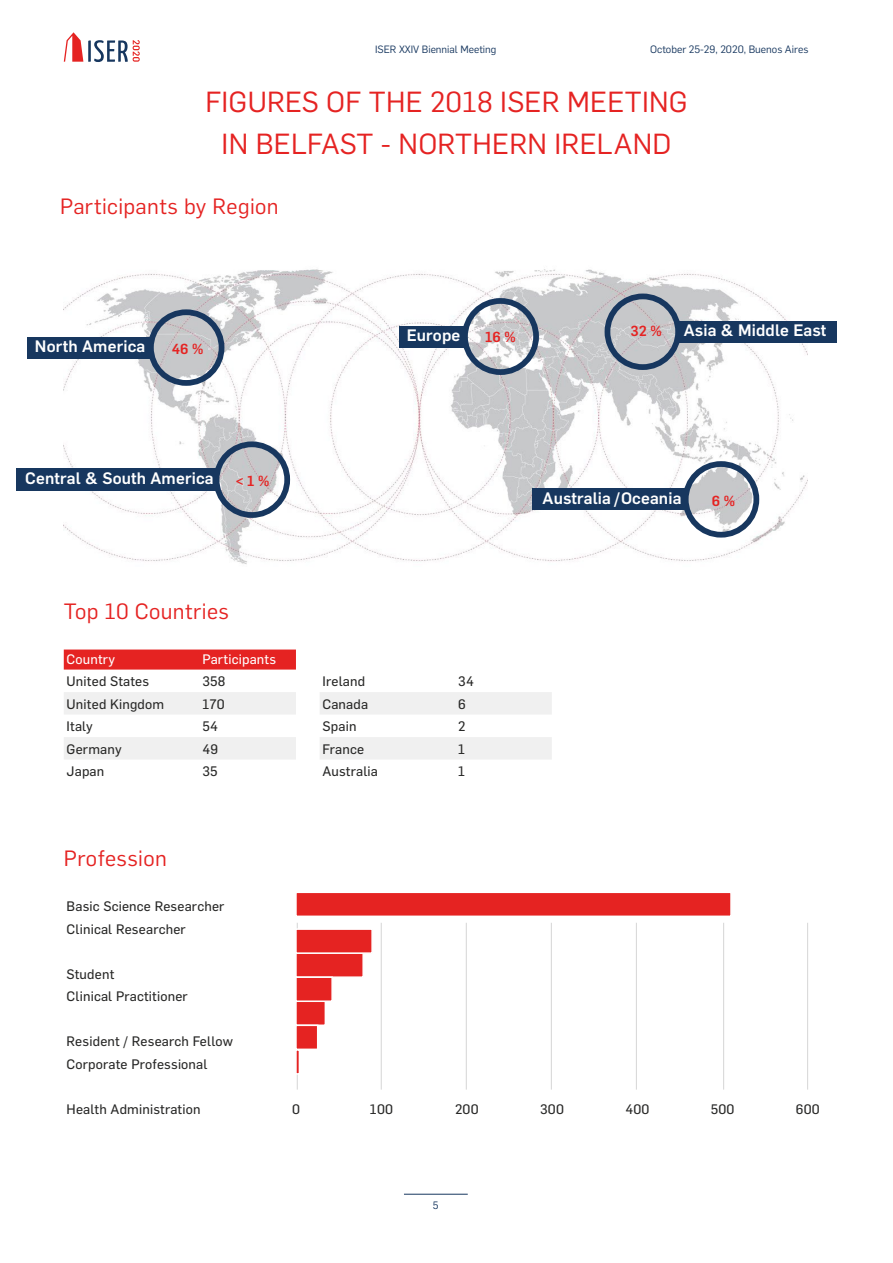
<style>
.page{position:relative;width:893px;height:1263px;background:#fff}
.page>*{position:absolute;margin:0;border:0;box-sizing:border-box;transform-origin:0 0}
.t1{font:28.5px/42px "Flama";letter-spacing:.01em;color:#e52322;text-align:center}
.t2{font:21.75px "Flama";letter-spacing:.02em;color:#e52322}
.t3{font:500 16.35px "Flama";letter-spacing:.01em;color:#fff}
.t4{font:500 14.25px "Flama";color:#e52322}
.t5{font:13.5px/22.5px "Flama Basic";letter-spacing:.015em;color:#282827}
.t6{font:13.5px "Flama Basic";letter-spacing:.015em;color:#fff}
.t7{font:10.5px "Flama";color:#17375f}
.t8{font:10.35px "Flama";color:#17375f}
</style>
<div class="page">
<hr style="left:404px;top:1194px;width:64px;height:1px;background:#17375f">
<svg style="left:64px;top:32px;width:76px;height:30px"></svg>
<img style="left:64px;top:269px;width:744px;height:295px">
<div style="left:462px;top:298px;width:77px;height:77px;border:6px solid #17375f;border-radius:50%"></div>
<div style="left:148px;top:309px;width:76px;height:77px;border:6px solid #17375f;border-radius:50%"></div>
<div style="left:214px;top:441px;width:76px;height:77px;border:6px solid #17375f;border-radius:50%"></div>
<div style="left:683px;top:461px;width:76px;height:77px;border:6px solid #17375f;border-radius:50%"></div>
<div style="left:399px;top:326px;width:67px;height:21px;background:#17375f"></div>
<div style="left:532px;top:488px;width:155px;height:22px;background:#17375f"></div>
<div style="left:605px;top:294px;width:76px;height:76px;border:6px solid #17375f;border-radius:50%"></div>
<div style="left:678px;top:321px;width:159px;height:22px;background:#17375f"></div>
<div style="left:27px;top:337px;width:124px;height:21px;background:#17375f"></div>
<div style="left:17px;top:469px;width:202px;height:22px;background:#17375f"></div>
<div style="left:64px;top:649px;width:232px;height:20px;background:#e52322"></div>
<svg style="left:64px;top:692px;width:232px;height:67px"></svg>
<svg style="left:320px;top:692px;width:232px;height:67px"></svg>
<hr style="left:297px;top:923px;width:1px;height:166px;background:#dadada">
<hr style="left:381px;top:923px;width:1px;height:166px;background:#dadada">
<hr style="left:466px;top:923px;width:1px;height:166px;background:#dadada">
<hr style="left:551px;top:923px;width:1px;height:166px;background:#dadada">
<hr style="left:636px;top:923px;width:1px;height:166px;background:#dadada">
<hr style="left:723px;top:923px;width:1px;height:166px;background:#dadada">
<hr style="left:807px;top:923px;width:1px;height:166px;background:#dadada">
<div style="left:295px;top:952px;width:69px;height:26px;background:#e52322;border:2px solid #fff"></div>
<div style="left:295px;top:1000px;width:31px;height:26px;background:#e52322;border:2px solid #fff"></div>
<svg style="left:296px;top:1050px;width:3px;height:25px"></svg>
<div style="left:295px;top:1024px;width:23px;height:26px;background:#e52322;border:2px solid #fff"></div>
<div style="left:295px;top:976px;width:38px;height:26px;background:#e52322;border:2px solid #fff"></div>
<div style="left:295px;top:928px;width:78px;height:26px;background:#e52322;border:2px solid #fff"></div>
<div style="left:295px;top:891px;width:437px;height:26px;background:#e52322;border:2px solid #fff"></div>
<p class="t8" style="left:375px;top:42px;width:123px">ISER XXIV Biennial Meeting</p>
<p class="t7" style="left:650px;top:42px;width:160px">October 25-29, 2020, Buenos Aires</p>
<h1 class="t1" style="left:205px;top:79px;width:484px">FIGURES OF THE 2018 ISER MEETING<br>IN BELFAST - NORTHERN IRELAND</h1>
<h2 class="t2" style="left:60px;top:191px;width:220px">Participants by Region</h2>
<p class="t3" style="left:35px;top:334px;width:112px">North America</p>
<p class="t4" style="left:172px;top:339px;width:33px">46 %</p>
<p class="t3" style="left:407px;top:323px;width:55px">Europe</p>
<p class="t4" style="left:485px;top:326px;width:32px">16 %</p>
<p class="t4" style="left:630px;top:321px;width:33px">32 %</p>
<p class="t3" style="left:684px;top:319px;width:144px">Asia &amp; Middle East</p>
<p class="t3" style="left:25px;top:467px;width:190px">Central &amp; South America</p>
<p class="t4" style="left:236px;top:471px;width:35px">&lt; 1 %</p>
<p class="t3" style="left:543px;top:486px;width:140px">Australia /Oceania</p>
<p class="t4" style="left:712px;top:491px;width:25px">6 %</p>
<h2 class="t2" style="left:64px;top:596px;width:167px">Top 10 Countries</h2>
<p class="t6" style="left:67px;top:650px;width:50px">Country</p>
<p class="t6" style="left:202px;top:650px;width:75px">Participants</p>
<p class="t5" style="left:67px;top:669px;width:84px">United States</p>
<p class="t5" style="left:202px;top:669px;width:25px">358</p>
<p class="t5" style="left:67px;top:692px;width:99px">United Kingdom</p>
<p class="t5" style="left:202px;top:692px;width:24px">170</p>
<p class="t5" style="left:67px;top:714px;width:28px">Italy</p>
<p class="t5" style="left:202px;top:714px;width:17px">54</p>
<p class="t5" style="left:67px;top:737px;width:57px">Germany</p>
<p class="t5" style="left:202px;top:737px;width:17px">49</p>
<p class="t5" style="left:67px;top:759px;width:39px">Japan</p>
<p class="t5" style="left:202px;top:759px;width:17px">35</p>
<p class="t5" style="left:322px;top:669px;width:44px">Ireland</p>
<p class="t5" style="left:458px;top:669px;width:17px">34</p>
<p class="t5" style="left:322px;top:692px;width:47px">Canada</p>
<p class="t5" style="left:458px;top:692px;width:9px">6</p>
<p class="t5" style="left:322px;top:714px;width:36px">Spain</p>
<p class="t5" style="left:458px;top:714px;width:9px">2</p>
<p class="t5" style="left:322px;top:737px;width:43px">France</p>
<p class="t5" style="left:458px;top:737px;width:8px">1</p>
<p class="t5" style="left:322px;top:759px;width:57px">Australia</p>
<p class="t5" style="left:458px;top:759px;width:8px">1</p>
<h2 class="t2" style="left:64px;top:844px;width:105px">Profession</h2>
<p class="t5" style="left:67px;top:894px;width:159px">Basic Science Researcher<br>Clinical Researcher</p>
<p class="t5" style="left:67px;top:962px;width:123px">Student<br>Clinical Practitioner</p>
<p class="t5" style="left:67px;top:1029px;width:168px">Resident / Research Fellow<br>Corporate Professional</p>
<p class="t5" style="left:67px;top:1097px;width:135px">Health Administration</p>
<p class="t5" style="left:292px;top:1097px;width:9px">0</p>
<p class="t5" style="left:370px;top:1097px;width:25px">100</p>
<p class="t5" style="left:455px;top:1097px;width:25px">200</p>
<p class="t5" style="left:540px;top:1097px;width:25px">300</p>
<p class="t5" style="left:625px;top:1097px;width:26px">400</p>
<p class="t5" style="left:711px;top:1097px;width:25px">500</p>
<p class="t5" style="left:796px;top:1097px;width:25px">600</p>
<p class="t7" style="left:433px;top:1198px;width:7px">5</p>
</div>
